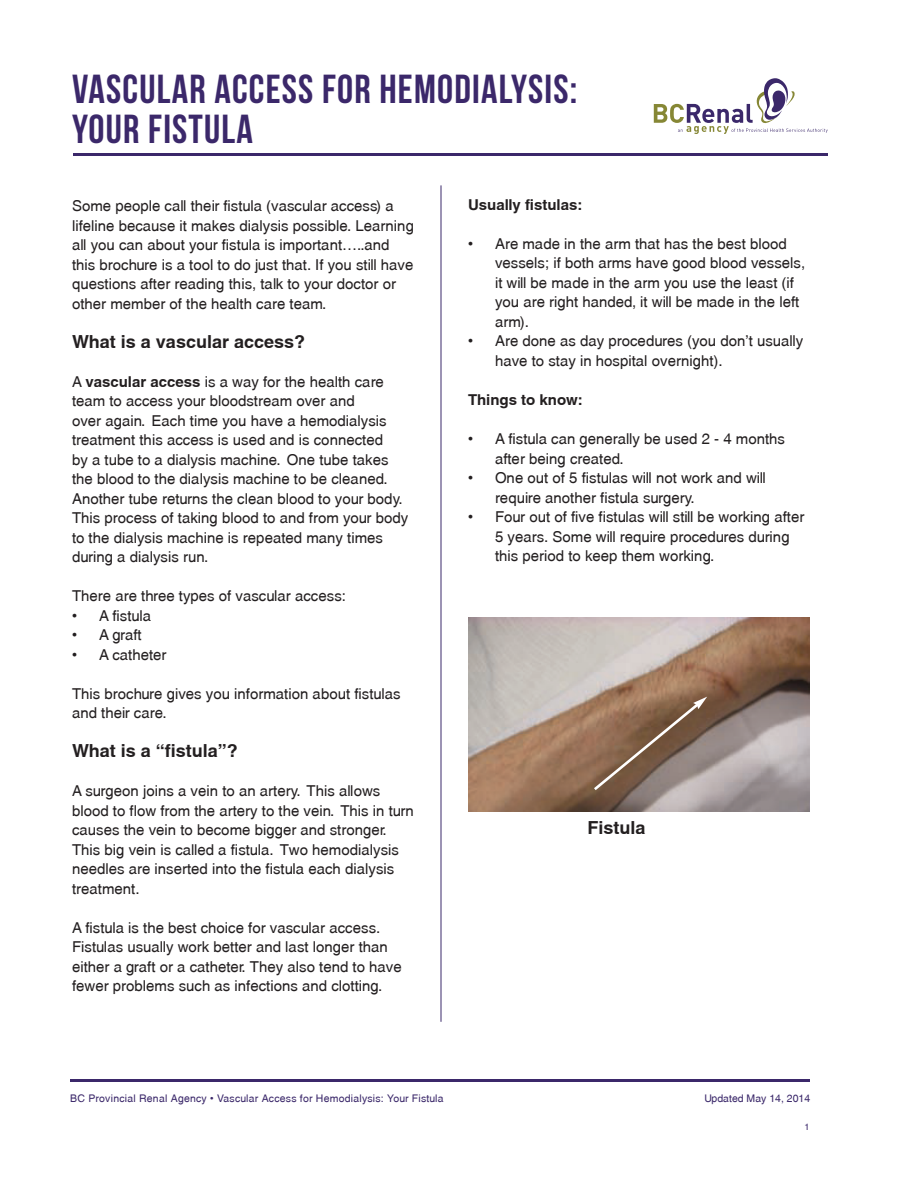
<style>
.page{position:relative;width:918px;height:1188px;background:#fff}
.page>*{position:absolute;margin:0;border:0;box-sizing:border-box;transform-origin:0 0}
.t1{font:40.5px "Bebas Neue";letter-spacing:.03em;color:#3b286a}
.t2{font:700 18px "Swansea";color:#231f20}
.t3{font:15px/19.5px "Swansea";color:#231f20}
.t4{font:700 15px "Swansea";color:#231f20}
.t5{font:10.5px "Swansea";letter-spacing:.02em;color:#3b286a}
.t6{font:10.5px "Swansea";color:#3b286a}
.t7{font:9px "Swansea";color:#3b286a}
.s1{font-weight:700}
</style>
<div class="page">
<hr style="left:71px;top:1079px;width:739px;height:3px;background:#3b286a">
<img style="left:468px;top:617px;width:342px;height:195px">
<svg style="left:591px;top:697px;width:116px;height:96px;background:#8c715e"></svg>
<hr style="left:441px;top:185px;width:1px;height:837px;background:#3b286a">
<svg style="left:654px;top:78px;width:174px;height:56px"></svg>
<hr style="left:73px;top:153px;width:755px;height:2px;background:#3b286a">
<p class="t1" style="left:72px;top:66px;width:507px">VASCULAR ACCESS FOR HEMODIALYSIS:</p>
<p class="t1" style="left:72px;top:107px;width:183px">YOUR FISTULA</p>
<p class="t3" style="left:72px;top:196px;width:344px">Some people call their fistula (vascular access) a lifeline because it makes dialysis possible. Learning all you can about your fistula is important…..and this brochure is a tool to do just that. If you still have questions after reading this, talk to your doctor or other member of the health care team.</p>
<p class="t2" style="left:72px;top:330px;width:235px">What is a vascular access?</p>
<p class="t3" style="left:72px;top:372px;width:338px">A <span class="s1">vascular access</span> is a way for the health care team to access your bloodstream over and<br>over again. Each time you have a hemodialysis treatment this access is used and is connected<br>by a tube to a dialysis machine. One tube takes the blood to the dialysis machine to be cleaned.<br>Another tube returns the clean blood to your body.<br>This process of taking blood to and from your body to the dialysis machine is repeated many times during a dialysis run.</p>
<p class="t3" style="left:72px;top:586px;width:275px">There are three types of vascular access:</p>
<p class="t3" style="left:72px;top:606px;width:81px">• A fistula</p>
<p class="t3" style="left:72px;top:625px;width:71px">• A graft</p>
<p class="t3" style="left:72px;top:645px;width:96px">• A catheter</p>
<p class="t3" style="left:72px;top:684px;width:330px">This brochure gives you information about fistulas and their care.</p>
<p class="t2" style="left:72px;top:740px;width:167px">What is a “fistula”?</p>
<p class="t3" style="left:72px;top:781px;width:343px">A surgeon joins a vein to an artery. This allows blood to flow from the artery to the vein. This in turn causes the vein to become bigger and stronger.<br>This big vein is called a fistula. Two hemodialysis needles are inserted into the fistula each dialysis treatment.</p>
<p class="t3" style="left:72px;top:918px;width:331px">A fistula is the best choice for vascular access.<br>Fistulas usually work better and last longer than either a graft or a catheter. They also tend to have fewer problems such as infections and clotting.</p>
<p class="t4" style="left:468px;top:196px;width:116px">Usually fistulas:</p>
<p class="t3" style="left:495px;top:234px;width:312px;text-indent:-27px">• Are made in the arm that has the best blood vessels; if both arms have good blood vessels, it will be made in the arm you use the least (if you are right handed, it will be made in the left arm).</p>
<p class="t3" style="left:495px;top:331px;width:310px;text-indent:-27px">• Are done as day procedures (you don’t usually have to stay in hospital overnight).</p>
<p class="t4" style="left:468px;top:391px;width:116px">Things to know:</p>
<p class="t3" style="left:495px;top:429px;width:292px;text-indent:-27px">• A fistula can generally be used 2 - 4 months after being created.</p>
<p class="t3" style="left:495px;top:468px;width:272px;text-indent:-27px">• One out of 5 fistulas will not work and will require another fistula surgery.</p>
<p class="t3" style="left:495px;top:507px;width:311px;text-indent:-27px">• Four out of five fistulas will still be working after<br>5 years. Some will require procedures during this period to keep them working.</p>
<p class="t2" style="left:588px;top:817px;width:59px">Fistula</p>
<p class="t5" style="left:70px;top:1092px;width:375px">BC Provincial Renal Agency • Vascular Access for Hemodialysis: Your Fistula</p>
<p class="t6" style="left:704px;top:1092px;width:107px">Updated May 14, 2014</p>
<p class="t7" style="left:804px;top:1121px;width:7px">1</p>
</div>
